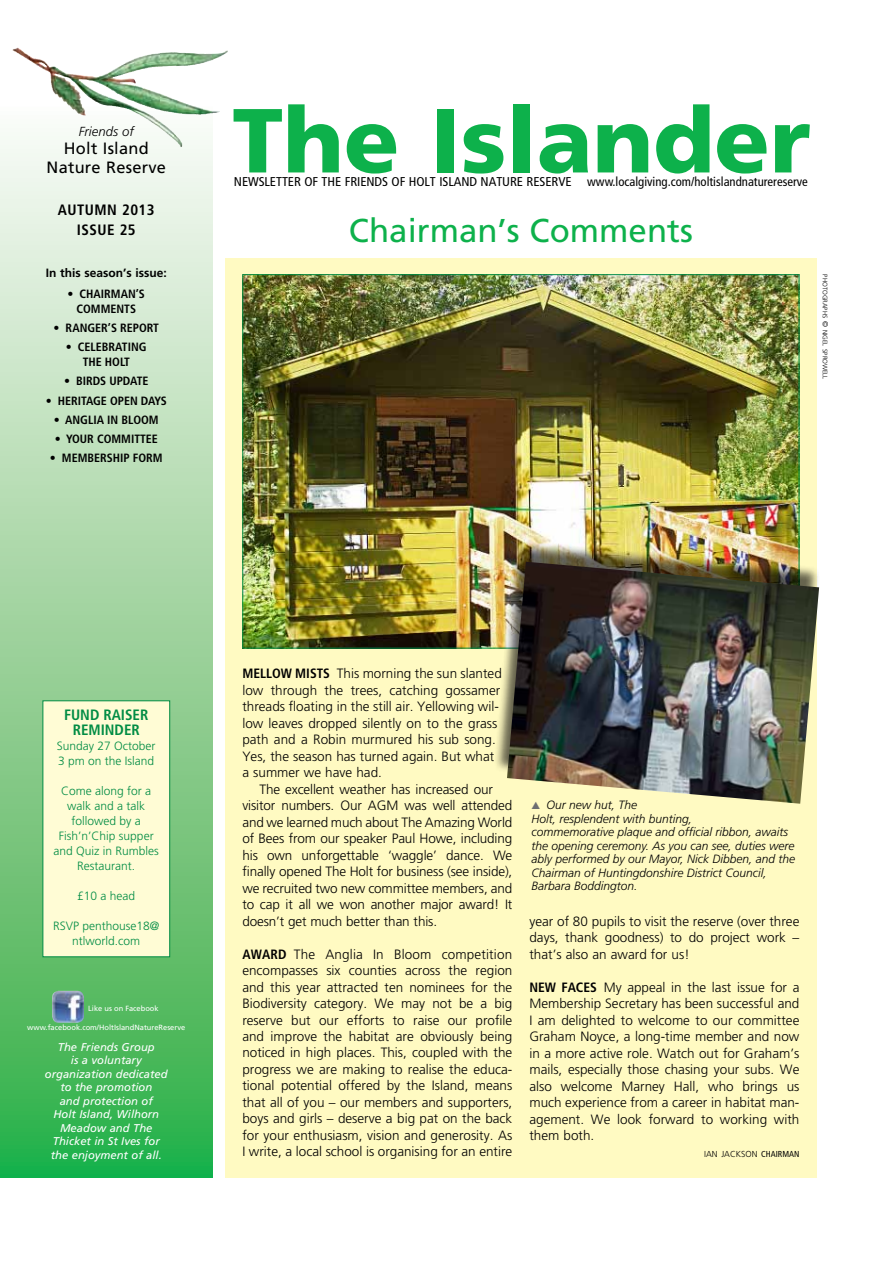
<style>
.page{position:relative;width:893px;height:1263px;background:#fff}
.page>*{position:absolute;margin:0;border:0;box-sizing:border-box;transform-origin:0 0}
.t1{font:900 90.75px "Frutiger";color:#0db14b}
.t2{font:33px "Frutiger";color:#0db14b}
.t3{font:16.35px/18.6px "Frutiger";letter-spacing:.015em;color:#000;text-align:center}
.t4{font:700 condensed 15px/15px "Frutiger";color:#008c44;text-align:center}
.t5{font:700 condensed 15px/19.5px "Frutiger";letter-spacing:.03em;color:#000;text-align:center}
.t6{font:300 13.5px/16.5px "Frutiger";color:#000;text-align:justify}
.t7{font:italic 300 13.05px "Frutiger";color:#000}
.t8{font:condensed 12.75px "Frutiger";letter-spacing:-.005em;color:#000;scale:1.05 1}
.t9{font:italic 300 12px/13.5px "Frutiger";color:#000}
.t10{font:300 12px/15px "Frutiger";color:#008c44;text-align:center}
.t11{font:700 condensed 12px/15px "Frutiger";color:#000;text-align:center}
.t12{font:700 12px "Frutiger";color:#000}
.t13{font:italic 11.25px/13.5px "Frutiger";color:#fff;text-align:center}
.t14{font:300 8.7px "Frutiger";color:#000}
.t15{font:7.5px "Frutiger";color:#fff}
.t16{font:300 6.6px "Frutiger";color:#000}
.s1{font-size:7.5px}
.s2{font-weight:700;font-stretch:condensed}
.s3{font-weight:400;font-stretch:condensed}
.s4{font-family:"European Pi Three";font-weight:400;font-style:normal;font-size:10.5px;color:#6d6e71}
</style>
<div class="page">
<svg style="left:0;top:106px;width:213px;height:1072px;background:#9dd5a2"></svg>
<div style="left:225px;top:258px;width:591px;height:920px;background:#fffac2"></div>
<img style="left:12px;top:48px;width:74px;height:68px">
<img style="left:244px;top:276px;width:553px;height:370px">
<img style="left:52px;top:991px;width:32px;height:32px">
<div style="left:43px;top:700px;width:127px;height:257px;background:#fffcd5;border:1px solid #008c44"></div>
<div style="left:493px;top:540px;width:328px;height:258px;background:#000;opacity:.6"></div>
<img style="left:507px;top:562px;width:312px;height:242px">
<p class="t7" style="left:79px;top:124px;width:57px">Friends of</p>
<p class="t3" style="left:47px;top:139px;width:121px">Holt Island<br>Nature Reserve</p>
<p class="t5" style="left:58px;top:200px;width:98px">AUTUMN 2013<br>ISSUE 25</p>
<p class="t12" style="left:46px;top:266px;width:123px">In this season’s issue:</p>
<p class="t11" style="left:68px;top:286px;width:79px">• CHAIRMAN’S<br>COMMENTS</p>
<p class="t11" style="left:54px;top:320px;width:107px">• RANGER’S REPORT</p>
<p class="t11" style="left:66px;top:339px;width:82px">• CELEBRATING<br>THE HOLT</p>
<p class="t11" style="left:64px;top:374px;width:86px">• BIRDS UPDATE</p>
<p class="t11" style="left:46px;top:393px;width:122px">• HERITAGE OPEN DAYS</p>
<p class="t11" style="left:54px;top:412px;width:106px">• ANGLIA IN BLOOM</p>
<p class="t11" style="left:55px;top:431px;width:105px">• YOUR COMMITTEE</p>
<p class="t11" style="left:50px;top:451px;width:114px">• MEMBERSHIP FORM</p>
<h1 class="t1" style="left:232px;top:86px;width:580px">The Islander</h1>
<p class="t8" style="left:234px;top:174px;width:548px">NEWSLETTER OF THE FRIENDS OF HOLT ISLAND NATURE RESERVE www.localgiving.com/holtislandnaturereserve</p>
<h2 class="t2" style="left:349px;top:211px;width:345px">Chairman’s Comments</h2>
<p class="t16" style="left:829px;top:274px;width:106px;rotate:90deg">PHOTOGRAPHS <span class="s1">©</span> NIGEL SPROWELL</p>
<p class="t6" style="left:242px;top:665px;width:261px;text-align:left"><span class="s2">MELLOW MISTS</span> This morning the sun slanted low through the trees, catching gossamer threads floating in the still air. Yellowing wil&shy;low leaves dropped silently on to the grass path and a Robin murmured his sub song.<br>Yes, the season has turned again. But what a summer we have had.</p>
<p class="t6" style="left:242px;top:780px;width:272px;text-align:left;text-indent:17px">The excellent weather has increased our visitor numbers. Our AGM was well attended and we learned much about The Amazing World of Bees from our speaker Paul Howe, including his own unforgettable ‘waggle’ dance. We finally opened The Holt for business (see inside), we recruited two new committee members, and to cap it all we won another major award! It doesn’t get much better than this.</p>
<p class="t6" style="left:242px;top:945px;width:272px"><span class="s2">AWARD</span> The Anglia In Bloom competition encompasses six counties across the region and this year attracted ten nominees for the Biodiversity category. We may not be a big reserve but our efforts to raise our profile and improve the habitat are obviously being noticed in high places. This, coupled with the progress we are making to realise the educa&shy;tional potential offered by the Island, means that all of you – our members and supporters, boys and girls – deserve a big pat on the back for your enthusiasm, vision and generosity. As I write, a local school is organising for an entire</p>
<p class="t4" style="left:64px;top:707px;width:86px">FUND RAISER<br>REMINDER</p>
<p class="t10" style="left:57px;top:738px;width:100px;text-align:left">Sunday 27 October<br>3 pm on the Island</p>
<p class="t10" style="left:54px;top:783px;width:107px">Come along for a walk and a talk followed by a<br>Fish’n’Chip supper and Quiz in Rumbles<br>Restaurant.</p>
<p class="t10" style="left:77px;top:888px;width:60px">£10 a head</p>
<p class="t10" style="left:53px;top:918px;width:108px">RSVP penthouse18@ ntlworld.com</p>
<p class="t6" style="left:529px;top:912px;width:272px">year of 80 pupils to visit the reserve (over three days, thank goodness) to do project work – that’s also an award for us!</p>
<p class="t6" style="left:529px;top:978px;width:272px"><span class="s2">NEW FACES</span> My appeal in the last issue for a Membership Secretary has been successful and I am delighted to welcome to our committee Graham Noyce, a long-time member and now in a more active role. Watch out for Graham’s mails, especially those chasing your subs. We also welcome Marney Hall, who brings us much experience from a career in habitat man&shy;agement. We look forward to working with them both.</p>
<p class="t14" style="left:704px;top:1149px;width:97px">IAN JACKSON <span class="s3">CHAIRMAN</span></p>
<p class="t9" style="left:531px;top:798px;width:265px"><span class="s4">G</span> Our new hut, The<br>Holt, resplendent with bunting,<br>commemorative plaque and official ribbon, awaits the opening ceremony. As you can see, duties were ably performed by our Mayor, Nick Dibben, and the Chairman of Huntingdonshire District Council, Barbara Boddington.</p>
<p class="t15" style="left:88px;top:1004px;width:72px">Like us on Facebook</p>
<p class="t15" style="left:27px;top:1023px;width:159px">www.facebook.com/HoltIslandNatureReserve</p>
<p class="t13" style="left:45px;top:1040px;width:124px">The Friends Group<br>is a voluntary organization dedicated to the promotion<br>and protection of<br>Holt Island, Wilhorn<br>Meadow and The<br>Thicket in St Ives for the enjoyment of all.</p>
</div>
